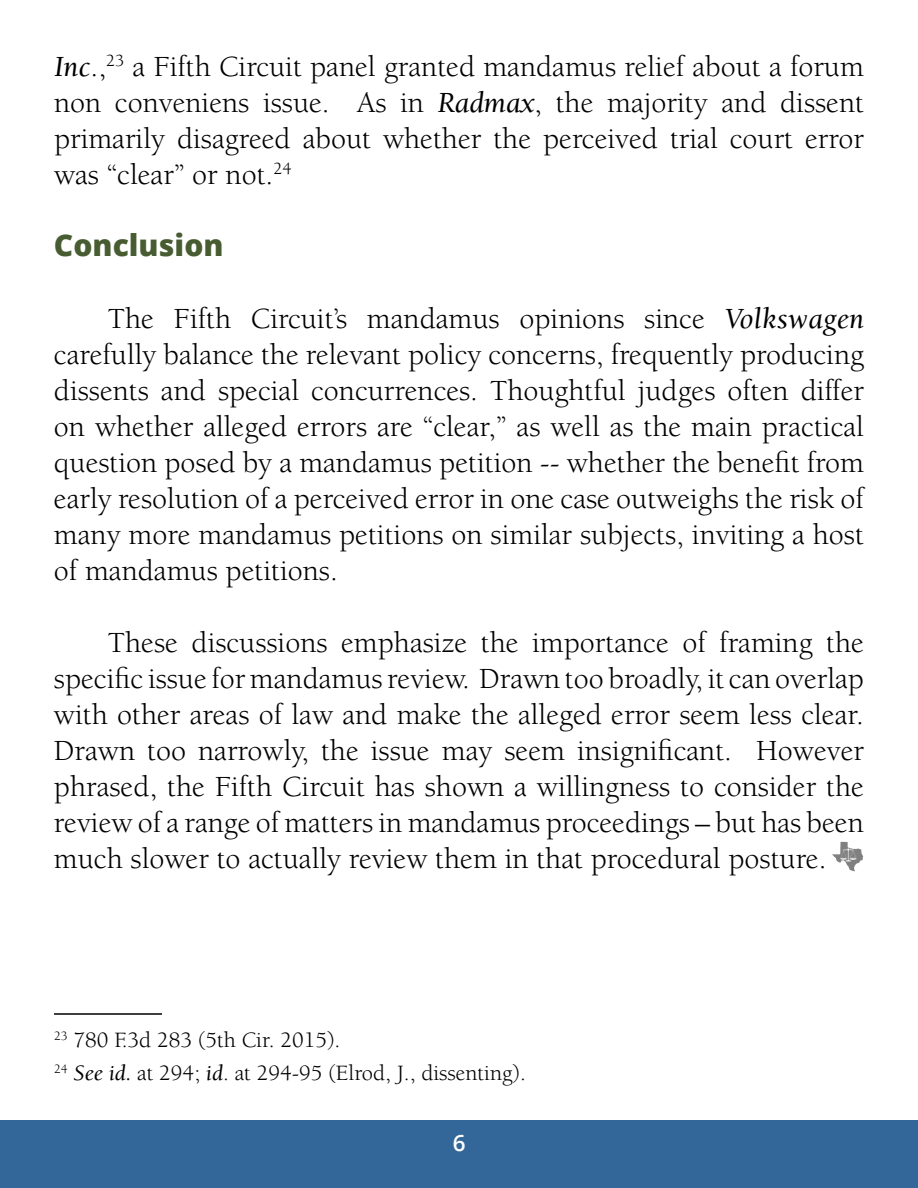
<style>
.page{position:relative;width:918px;height:1188px;background:#fff}
.page>*{position:absolute;margin:0;border:0;box-sizing:border-box;transform-origin:0 0}
.t1{font:30px/36px "Berkeley";color:#000;text-align:justify}
.t2{font:800 30px "Open Sans";color:#485c31}
.t3{font:22.5px/33px "Berkeley";color:#000}
.t4{font:600 22.5px "Open Sans";color:#fff}
.s1{font-style:italic}
</style>
<div class="page">
<div style="left:0;top:1121px;width:918px;height:67px;background:#336799"></div>
<hr style="left:54px;top:1013px;width:108px;height:2px;background:#000">
<img style="left:832px;top:842px;width:17px;height:25px">
<p class="t1" style="left:54px;top:50px;width:812px"><span class="s1">Inc</span>.,<sup>23</sup> a Fifth Circuit panel granted mandamus relief about a forum non conveniens issue. As in <span class="s1">Radmax</span>, the majority and dissent primarily disagreed about whether the perceived trial court error was “clear” or not.<sup>24</sup></p>
<p class="t2" style="left:54px;top:223px;width:171px">Conclusion</p>
<p class="t1" style="left:54px;top:302px;width:812px;text-indent:54px">The Fifth Circuit’s mandamus opinions since <span class="s1">Volkswagen </span>carefully balance the relevant policy concerns, frequently producing dissents and special concurrences. Thoughtful judges often differ on whether alleged errors are “clear,” as well as the main practical question posed by a mandamus petition -- whether the benefit from early resolution of a perceived error in one case outweighs the risk of many more mandamus petitions on similar subjects, inviting a host of mandamus petitions.</p>
<p class="t1" style="left:54px;top:626px;width:812px;text-indent:54px">These discussions emphasize the importance of framing the specific issue for mandamus review. Drawn too broadly, it can overlap with other areas of law and make the alleged error seem less clear.<br>Drawn too narrowly, the issue may seem insignificant. However phrased, the Fifth Circuit has shown a willingness to consider the review of a range of matters in mandamus proceedings – but has been much slower to actually review them in that procedural posture.</p>
<p class="t3" style="left:54px;top:1024px;width:473px"><sup>23</sup> 780 F.3d 283 (5th Cir. 2015).<br><sup>24</sup> <span class="s1">See id.</span> at 294; <span class="s1">id</span>. at 294-95 (Elrod, J., dissenting).</p>
<p class="t4" style="left:453px;top:1127px;width:14px">6</p>
</div>
